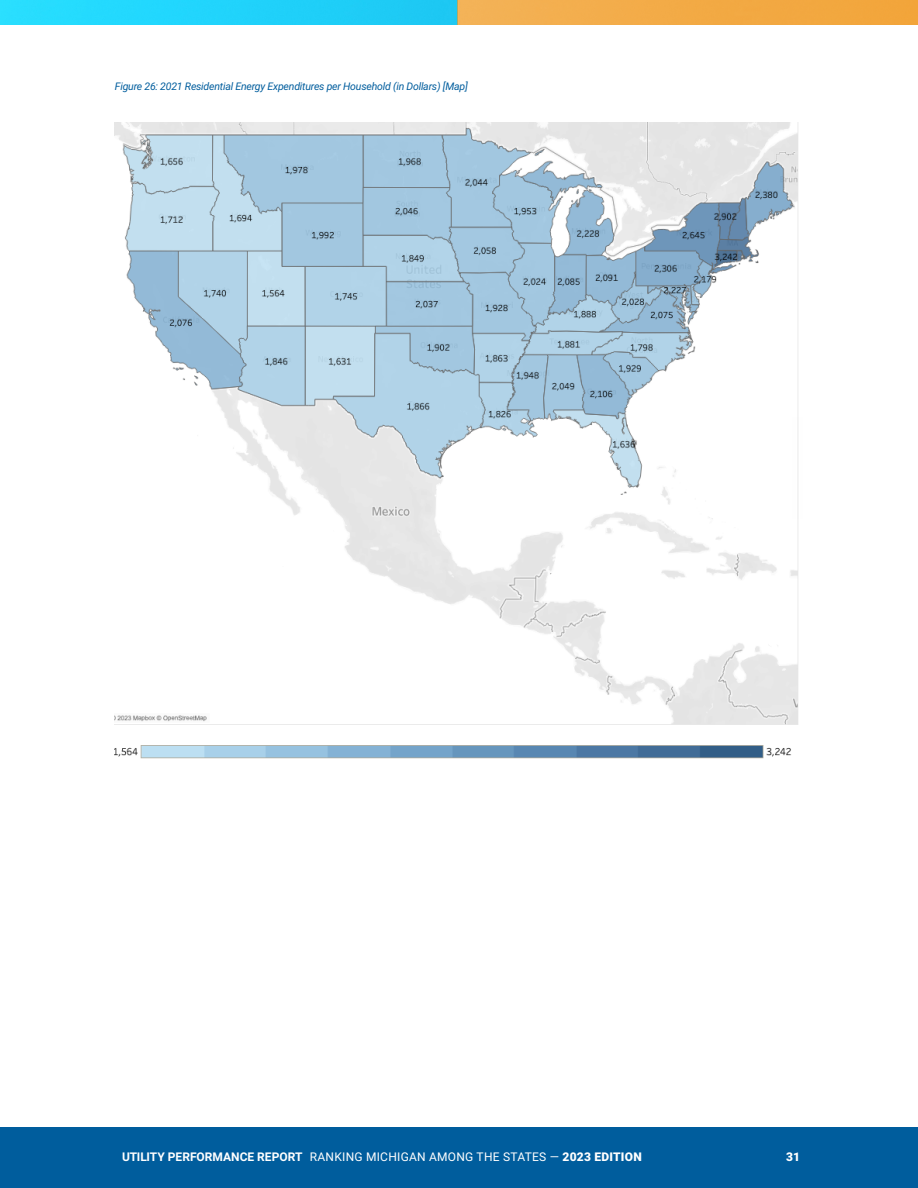
<style>
.page{position:relative;width:918px;height:1188px;background:#fff}
.page>*{position:absolute;margin:0;border:0;box-sizing:border-box;transform-origin:0 0}
.t1{font:12px "Roboto";letter-spacing:.02em;color:#fff}
.t2{font:900 12px "Roboto";color:#fff}
.Figure{font:italic 10.5px "Roboto";letter-spacing:-.02em;color:#005d9d}
.s1{font-weight:700}
.s2{font-weight:900}
</style>
<div class="page">
<div style="left:0;top:1128px;width:918px;height:60px;background:#005d9d"></div>
<img style="left:0;top:0;width:918px;height:25px">
<img style="left:115px;top:122px;width:683px;height:637px">
<p class="Figure" style="left:115px;top:79px;width:354px">Figure 26: 2021 Residential Energy Expenditures per Household (in Dollars) [Map]</p>
<p class="t1" style="left:122px;top:1149px;width:521px"><span class="s1">UTILITY PERFORMANCE REPORT</span> RANKING MICHIGAN AMONG THE STATES — <span class="s2">2023 EDITION</span></p>
<p class="t2" style="left:786px;top:1149px;width:15px">31</p>
</div>
